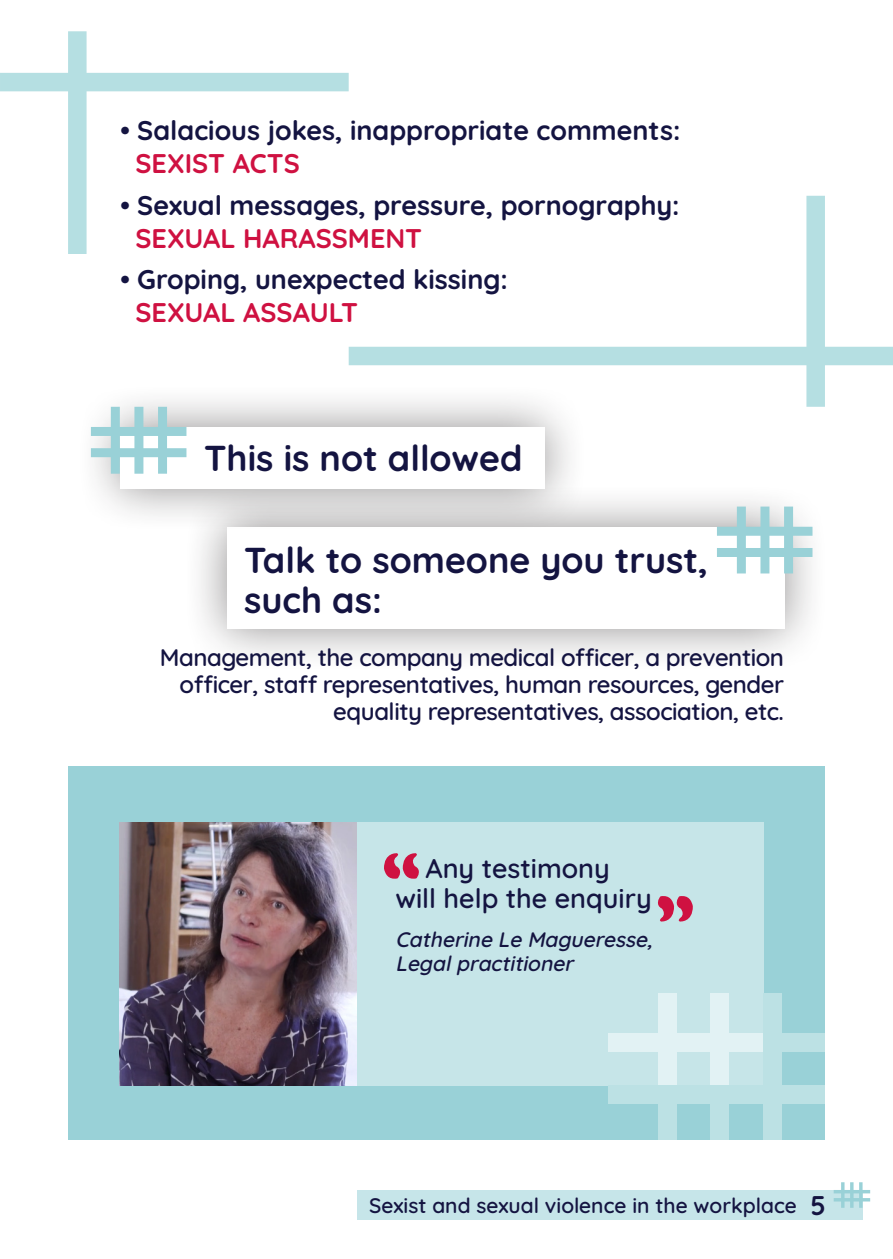
<style>
.page{position:relative;width:893px;height:1259px;background:#fff}
.page>*{position:absolute;margin:0;border:0;box-sizing:border-box;transform-origin:0 0}
.t1{font:700 36px/40.5px "Quicksand";color:#141441}
.t2{font:700 27px/33px "Quicksand";color:#141441}
.t3{font:600 27px/30px "Quicksand";color:#141441;text-align:center}
.t4{font:600 24px/27px "Quicksand";letter-spacing:-.02em;color:#141441;text-align:right}
.t5{font:italic 600 21px/24px "Quicksand";color:#141441}
.t6{font:600 21px "Quicksand";color:#141441}
.s1{color:#cf1141}
.s2{font-weight:700;font-size:27px}
</style>
<div class="page">
<div style="left:357px;top:1189px;width:505px;height:30px;background:#c6e5e9"></div>
<hr style="left:859px;top:1182px;width:3px;height:25px;background:#99d1d7">
<hr style="left:850px;top:1182px;width:3px;height:25px;background:#99d1d7">
<hr style="left:841px;top:1182px;width:3px;height:25px;background:#99d1d7">
<hr style="left:834px;top:1190px;width:36px;height:3px;background:#99d1d7">
<hr style="left:834px;top:1198px;width:36px;height:3px;background:#99d1d7">
<div style="left:349px;top:347px;width:544px;height:18px;background:#b5dfe2"></div>
<div style="left:68px;top:766px;width:757px;height:374px;background:#99d1d7"></div>
<div style="left:119px;top:822px;width:644px;height:263px;background:#c6e5e8"></div>
<div style="left:711px;top:993px;width:18px;height:92px;background:#e2f2f4"></div>
<div style="left:711px;top:1085px;width:18px;height:55px;background:#bce1e4"></div>
<div style="left:763px;top:1033px;width:62px;height:19px;background:#bce1e4"></div>
<div style="left:609px;top:1033px;width:154px;height:19px;background:#e2f2f4"></div>
<div style="left:658px;top:993px;width:19px;height:92px;background:#e2f2f4"></div>
<div style="left:658px;top:1085px;width:19px;height:55px;background:#bce1e4"></div>
<div style="left:763px;top:993px;width:19px;height:147px;background:#bce1e4"></div>
<div style="left:609px;top:1085px;width:216px;height:19px;background:#bce1e4"></div>
<img style="left:119px;top:822px;width:238px;height:263px">
<svg style="left:384px;top:853px;width:35px;height:26px"></svg>
<svg style="left:658px;top:896px;width:35px;height:26px"></svg>
<div style="left:806px;top:196px;width:19px;height:211px;background:#b5dfe2"></div>
<div style="left:0;top:73px;width:349px;height:18px;background:#b5dfe2"></div>
<div style="left:68px;top:31px;width:19px;height:223px;background:#b5dfe2"></div>
<div style="left:182px;top:482px;width:646px;height:191px;background:#231f20;opacity:.5"></div>
<div style="left:227px;top:527px;width:557px;height:101px;background:#fff"></div>
<div style="left:75px;top:382px;width:514px;height:151px;background:#231f20;opacity:.5"></div>
<div style="left:120px;top:427px;width:425px;height:62px;background:#fff"></div>
<div style="left:111px;top:407px;width:9px;height:67px;background:#99d1d7"></div>
<div style="left:134px;top:407px;width:9px;height:67px;background:#99d1d7"></div>
<div style="left:158px;top:407px;width:9px;height:67px;background:#99d1d7"></div>
<div style="left:91px;top:427px;width:95px;height:9px;background:#99d1d7"></div>
<div style="left:91px;top:448px;width:95px;height:9px;background:#99d1d7"></div>
<div style="left:737px;top:506px;width:9px;height:67px;background:#99d1d7"></div>
<div style="left:760px;top:506px;width:9px;height:67px;background:#99d1d7"></div>
<div style="left:784px;top:506px;width:9px;height:67px;background:#99d1d7"></div>
<div style="left:717px;top:527px;width:95px;height:9px;background:#99d1d7"></div>
<div style="left:717px;top:548px;width:95px;height:9px;background:#99d1d7"></div>
<p class="t2" style="left:135px;top:111px;width:547px;text-indent:-15px">• Salacious jokes, inappropriate comments:<br><span class="s1">SEXIST ACTS</span></p>
<p class="t2" style="left:135px;top:186px;width:546px;text-indent:-15px">• Sexual messages, pressure, pornography:<br><span class="s1">SEXUAL HARASSMENT</span></p>
<p class="t2" style="left:135px;top:260px;width:374px;text-indent:-15px">• Groping, unexpected kissing:<br><span class="s1">SEXUAL ASSAULT</span></p>
<p class="t1" style="left:204px;top:434px;width:320px">This is not allowed</p>
<p class="t1" style="left:244px;top:536px;width:466px">Talk to someone you trust, such as:</p>
<p class="t4" style="left:160px;top:641px;width:626px">Management, the company medical officer, a prevention officer, staff representatives, human resources, gender equality representatives, association, etc.</p>
<p class="t3" style="left:395px;top:850px;width:258px">Any testimony<br>will help the enquiry</p>
<p class="t5" style="left:395px;top:925px;width:264px">Catherine Le Magueresse,<br>Legalpractitioner</p>
<p class="t6" style="left:369px;top:1189px;width:458px">Sexist and sexual violence in the workplace <span class="s2">5</span></p>
</div>
